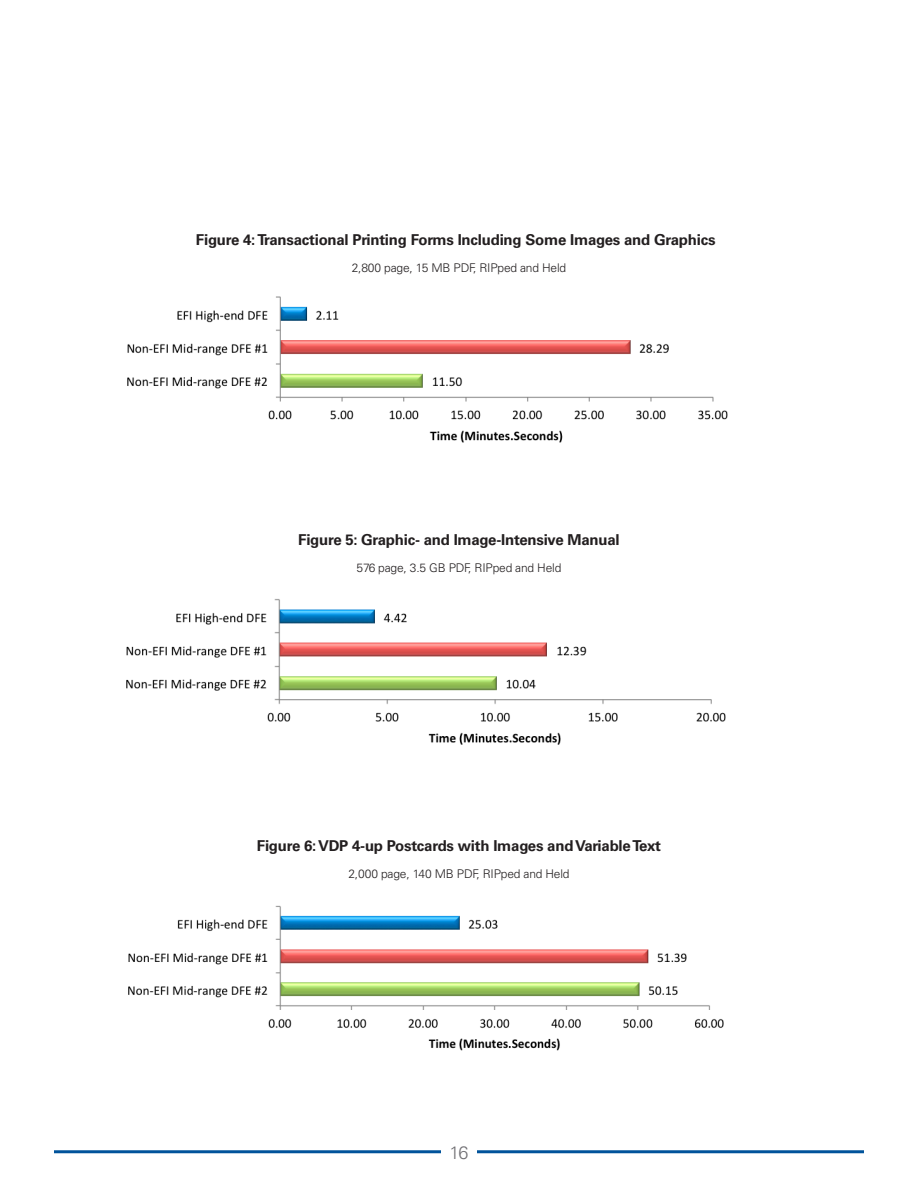
<style>
.page{position:relative;width:918px;height:1188px;background:#fff}
.page>*{position:absolute;margin:0;border:0;box-sizing:border-box;transform-origin:0 0}
.t1{font:300 18px "Univers LT Std";color:#717074}
.t2{font:700 15px "Univers LT Std";letter-spacing:-.015em;color:#231f20}
.t3{font:300 12px "Univers LT Std";letter-spacing:-.015em;color:#231f20}
</style>
<div class="page">
<hr style="left:54px;top:1150px;width:387px;height:3px;background:#00539b">
<hr style="left:477px;top:1150px;width:387px;height:3px;background:#00539b">
<img style="left:128px;top:905px;width:596px;height:146px">
<img style="left:126px;top:599px;width:600px;height:146px">
<img style="left:127px;top:296px;width:601px;height:147px">
<p class="t2" style="left:196px;top:231px;width:521px">Figure 4: Transactional Printing Forms Including Some Images and Graphics</p>
<p class="t3" style="left:352px;top:260px;width:216px">2,800 page, 15 MB PDF, RIPped and Held</p>
<p class="t2" style="left:298px;top:531px;width:323px">Figure 5: Graphic- and Image-Intensive Manual</p>
<p class="t3" style="left:357px;top:561px;width:206px">576 page, 3.5 GB PDF, RIPped and Held</p>
<p class="t2" style="left:257px;top:837px;width:406px">Figure 6: VDP 4-up Postcards with Images and Variable Text</p>
<p class="t3" style="left:348px;top:867px;width:223px">2,000 page, 140 MB PDF, RIPped and Held</p>
<p class="t1" style="left:449px;top:1141px;width:21px">16</p>
</div>
